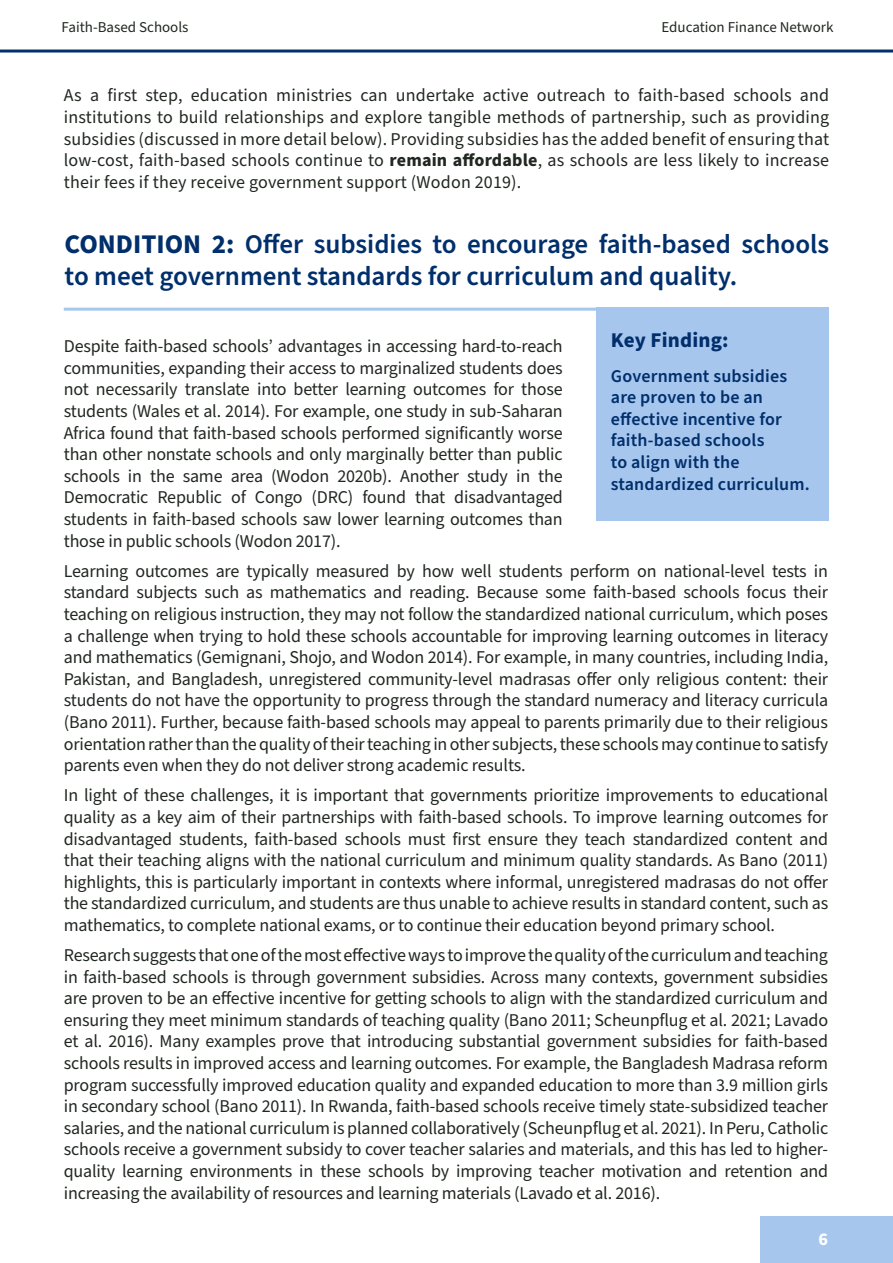
<style>
.page{position:relative;width:893px;height:1263px;background:#fff}
.page>*{position:absolute;margin:0;border:0;box-sizing:border-box;transform-origin:0 0}
.Paragraph_title_Bold{font:600 27px/32.4px "Source Sans Pro";color:#002f6c}
.Key_finding_header{font:700 21px "Source Sans Pro";letter-spacing:.01em;color:#002f6c}
.Body_text_Regular_12{font:18px/21.6px "Source Sans Pro";letter-spacing:-.01em;color:#212721;text-align:justify}
.Key_finding_body_tex{font:600 18px/21.6px "Source Sans Pro";letter-spacing:.01em;color:#002f6c}
.t1{font:700 18px "Source Sans Pro";color:#fff}
.t2{font:15px "Source Sans Pro";color:#212721}
.s1{font-weight:700}
</style>
<div class="page">
<div style="left:760px;top:1216px;width:133px;height:47px;background:#a7c6ed"></div>
<hr style="left:0;top:50px;width:893px;height:3px;background:#002f6c">
<hr style="left:64px;top:308px;width:544px;height:3px;background:#a7c6ed">
<div style="left:597px;top:308px;width:232px;height:213px;background:#a7c6ed"></div>
<p class="t2" style="left:62px;top:17px;width:128px">Faith-Based Schools</p>
<p class="t2" style="left:661px;top:17px;width:174px">Education Finance Network</p>
<p class="Body_text_Regular_12" style="left:64px;top:85px;width:767px">As a first step, education ministries can undertake active outreach to faith-based schools and institutions to build relationships and explore tangible methods of partnership, such as providing subsidies (discussed in more detail below). Providing subsidies has the added benefit of ensuring that low-cost, faith-based schools continue to <span class="s1">remain affordable</span>, as schools are less likely to increase their fees if they receive government support (Wodon 2019).</p>
<p class="Paragraph_title_Bold" style="left:65px;top:228px;width:766px"><span class="s1">CONDITION 2:</span> Offer subsidies to encourage faith-based schools to meet government standards for curriculum and quality.</p>
<p class="Key_finding_header" style="left:611px;top:326px;width:119px">Key Finding:</p>
<p class="Key_finding_body_tex" style="left:611px;top:365px;width:200px">Government subsidies are proven to be an effective incentive for faith-based schools<br>to align with the standardized curriculum.</p>
<p class="Body_text_Regular_12" style="left:64px;top:336px;width:500px">Despite faith-based schools’ advantages in accessing hard-to-reach communities, expanding their access to marginalized students does not necessarily translate into better learning outcomes for those students (Wales et al. 2014). For example, one study in sub-Saharan Africa found that faith-based schools performed significantly worse than other nonstate schools and only marginally better than public schools in the same area (Wodon 2020b). Another study in the Democratic Republic of Congo (DRC) found that disadvantaged students in faith-based schools saw lower learning outcomes than those in public schools (Wodon 2017).</p>
<p class="Body_text_Regular_12" style="left:64px;top:561px;width:766px">Learning outcomes are typically measured by how well students perform on national-level tests in standard subjects such as mathematics and reading. Because some faith-based schools focus their teaching on religious instruction, they may not follow the standardized national curriculum, which poses a challenge when trying to hold these schools accountable for improving learning outcomes in literacy and mathematics (Gemignani, Shojo, and Wodon 2014). For example, in many countries, including India, Pakistan, and Bangladesh, unregistered community-level madrasas offer only religious content: their students do not have the opportunity to progress through the standard numeracy and literacy curricula (Bano 2011). Further, because faith-based schools may appeal to parents primarily due to their religious orientation rather than the quality of their teaching in other subjects, these schools may continue to satisfy parents even when they do not deliver strong academic results.</p>
<p class="Body_text_Regular_12" style="left:64px;top:785px;width:766px">In light of these challenges, it is important that governments prioritize improvements to educational quality as a key aim of their partnerships with faith-based schools. To improve learning outcomes for disadvantaged students, faith-based schools must first ensure they teach standardized content and that their teaching aligns with the national curriculum and minimum quality standards. As Bano (2011) highlights, this is particularly important in contexts where informal, unregistered madrasas do not offer the standardized curriculum, and students are thus unable to achieve results in standard content, such as mathematics, to complete national exams, or to continue their education beyond primary school.</p>
<p class="Body_text_Regular_12" style="left:64px;top:945px;width:766px">Research suggests that one of the most effective ways to improve the quality of the curriculum and teaching in faith-based schools is through government subsidies. Across many contexts, government subsidies are proven to be an effective incentive for getting schools to align with the standardized curriculum and ensuring they meet minimum standards of teaching quality (Bano 2011; Scheunpflug et al. 2021; Lavado et al. 2016). Many examples prove that introducing substantial government subsidies for faith-based schools results in improved access and learning outcomes. For example, the Bangladesh Madrasa reform program successfully improved education quality and expanded education to more than 3.9 million girls in secondary school (Bano 2011). In Rwanda, faith-based schools receive timely state-subsidized teacher salaries, and the national curriculum is planned collaboratively (Scheunpflug et al. 2021). In Peru, Catholic schools receive a government subsidy to cover teacher salaries and materials, and this has led to higher&shy;quality learning environments in these schools by improving teacher motivation and retention and increasing the availability of resources and learning materials (Lavado et al. 2016).</p>
<p class="t1" style="left:818px;top:1226px;width:11px">6</p>
</div>
